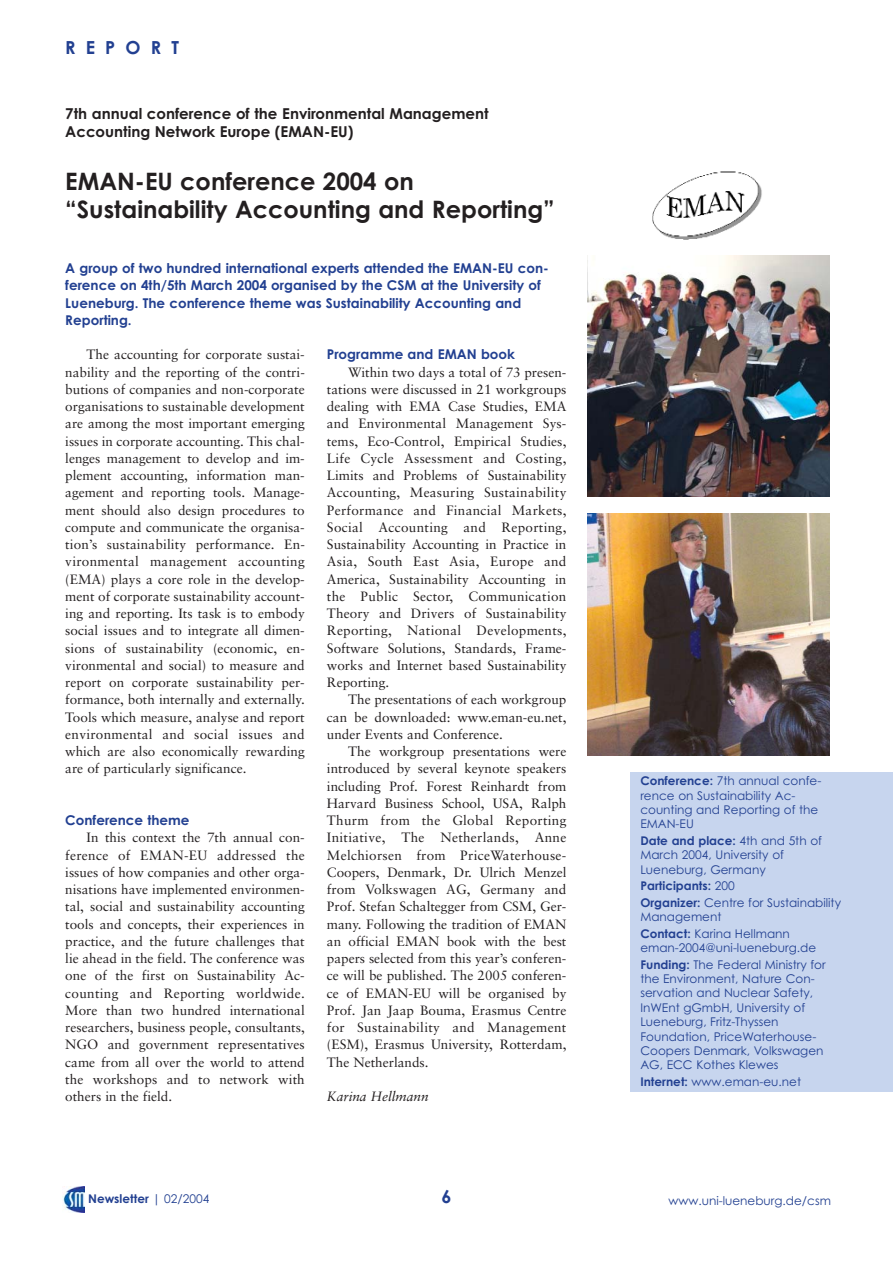
<style>
.page{position:relative;width:893px;height:1263px;background:#fff}
.page>*{position:absolute;margin:0;border:0;box-sizing:border-box;transform-origin:0 0}
.t1{font:700 24px/28.8px "Century Gothic";color:#231f20}
.t2{font:700 18px "Century Gothic";letter-spacing:.56em;color:#224091}
.t3{font:700 15px/18px "Century Gothic";color:#231f20}
.t4{font:13.5px/17.2px "Sabon";color:#231f20;text-align:justify}
.t5{font:700 13.5px/17.2px "Century Gothic";color:#224091}
.t6{font:italic 13.5px "Sabon";color:#231f20}
.t7{font:12px/14.4px "Century Gothic";color:#224091}
.t8{font:700 12px "Century Gothic";color:#224091}
.s1{font-weight:400}
.s2{font-weight:700}
</style>
<div class="page">
<img style="left:62px;top:1187px;width:22px;height:25px">
<div style="left:630px;top:773px;width:262px;height:319px;background:#c7d5ee"></div>
<img style="left:587px;top:514px;width:242px;height:241px">
<img style="left:587px;top:255px;width:242px;height:242px">
<img style="left:652px;top:171px;width:110px;height:69px">
<h2 class="t2" style="left:65px;top:41px;width:115px">REPORT</h2>
<p class="t3" style="left:65px;top:106px;width:425px">7th annual conference of the Environmental Management<br>Accounting Network Europe (EMAN-EU)</p>
<h1 class="t1" style="left:65px;top:169px;width:491px">EMAN-EU conference 2004 on “Sustainability Accounting and Reporting”</h1>
<p class="t5" style="left:65px;top:261px;width:485px">A group of two hundred international experts attended the EMAN-EU con&shy;ference on 4th/5th March 2004 organised by the CSM at the University of Lueneburg. The conference theme was Sustainability Accounting and Reporting.</p>
<p class="t4" style="left:65px;top:347px;width:241px;text-indent:21px">The accounting for corporate sustai&shy;nability and the reporting of the contri&shy;butions of companies and non-corporate organisations to sustainable development are among the most important emerging issues in corporate accounting. This chal&shy;lenges management to develop and im&shy;plement accounting, information man&shy;agement and reporting tools. Manage&shy;ment should also design procedures to compute and communicate the organisa&shy;tion’s sustainability performance. En&shy;vironmental management accounting (EMA) plays a core role in the develop&shy;ment of corporate sustainability account&shy;ing and reporting. Its task is to embody social issues and to integrate all dimen&shy;sions of sustainability (economic, en&shy;vironmental and social) to measure and report on corporate sustainability per&shy;formance, both internally and externally.<br>Tools which measure, analyse and report environmental and social issues and which are also economically rewarding are of particularly significance.</p>
<p class="t5" style="left:65px;top:813px;width:126px">Conference theme</p>
<p class="t4" style="left:65px;top:830px;width:241px;text-indent:21px">In this context the 7th annual con&shy;ference of EMAN-EU addressed the issues of how companies and other orga&shy;nisations have implemented environmen&shy;tal, social and sustainability accounting tools and concepts, their experiences in practice, and the future challenges that lie ahead in the field. The conference was one of the first on Sustainability Ac&shy;counting and Reporting worldwide.<br>More than two hundred international researchers, business people, consultants, NGO and government representatives came from all over the world to attend the workshops and to network with others in the field.</p>
<p class="t5" style="left:327px;top:347px;width:189px">Programme and EMAN book</p>
<p class="t4" style="left:327px;top:364px;width:241px;text-indent:21px">Within two days a total of 73 presen&shy;tations were discussed in 21 workgroups dealing with EMA Case Studies, EMA and Environmental Management Sys&shy;tems, Eco-Control, Empirical Studies, Life Cycle Assessment and Costing, Limits and Problems of Sustainability Accounting, Measuring Sustainability Performance and Financial Markets, Social Accounting and Reporting, Sustainability Accounting in Practice in Asia, South East Asia, Europe and America, Sustainability Accounting in the Public Sector, Communication Theory and Drivers of Sustainability Reporting, National Developments, Software Solutions, Standards, Frame&shy;works and Internet based Sustainability Reporting.</p>
<p class="t4" style="left:327px;top:692px;width:241px;text-indent:21px">The presentations of each workgroup can be downloaded: www.eman-eu.net, under Events and Conference.</p>
<p class="t4" style="left:327px;top:744px;width:241px;text-indent:21px">The workgroup presentations were introduced by several keynote speakers including Prof. Forest Reinhardt from Harvard Business School, USA, Ralph Thurm from the Global Reporting Initiative, The Netherlands, Anne Melchiorsen from PriceWaterhouse-Coopers, Denmark, Dr. Ulrich Menzel from Volkswagen AG, Germany and Prof. Stefan Schaltegger from CSM, Ger&shy;many. Following the tradition of EMAN an official EMAN book with the best papers selected from this year’s conferen&shy;ce will be published. The 2005 conferen&shy;ce of EMAN-EU will be organised by Prof. Jan Jaap Bouma, Erasmus Centre for Sustainability and Management (ESM), Erasmus University, Rotterdam, The Netherlands.</p>
<p class="t6" style="left:327px;top:1091px;width:103px">Karina Hellmann</p>
<p class="t8" style="left:88px;top:1195px;width:123px">Newsletter <span class="s1">| 02/2004</span></p>
<h2 class="t2" style="left:441px;top:1190px;width:12px">6</h2>
<p class="t7" style="left:640px;top:775px;width:182px"><span class="s2">Conference:</span> 7th annual confe&shy;rence on Sustainability Ac&shy;counting and Reporting of the<br>EMAN-EU</p>
<p class="t7" style="left:640px;top:835px;width:183px"><span class="s2">Date and place:</span> 4th and 5th of<br>March 2004, University of<br>Lueneburg, Germany</p>
<p class="t7" style="left:640px;top:879px;width:202px;line-height:16.5px"><span class="s2">Participants:</span> 200<br><span class="s2">Organizer:</span> Centre for Sustainability</p>
<p class="t7" style="left:640px;top:910px;width:151px;line-height:16.5px">Management<br><span class="s2">Contact:</span> Karina Hellmann</p>
<p class="t7" style="left:640px;top:941px;width:187px;line-height:16.5px">eman-2004@uni-lueneburg.de<br><span class="s2">Funding:</span> The Federal Ministry for</p>
<p class="t7" style="left:640px;top:973px;width:185px">the Environment, Nature Con&shy;servation and Nuclear Safety,<br>InWEnt gGmbH, University of<br>Lueneburg, Fritz-Thyssen<br>Foundation, PriceWaterhouse-<br>Coopers Denmark, Volkswagen<br>AG, ECC Kothes Klewes</p>
<p class="t7" style="left:640px;top:1076px;width:162px"><span class="s2">Internet:</span> www.eman-eu.net</p>
<p class="t7" style="left:668px;top:1194px;width:164px">www.uni-lueneburg.de/csm</p>
</div>
